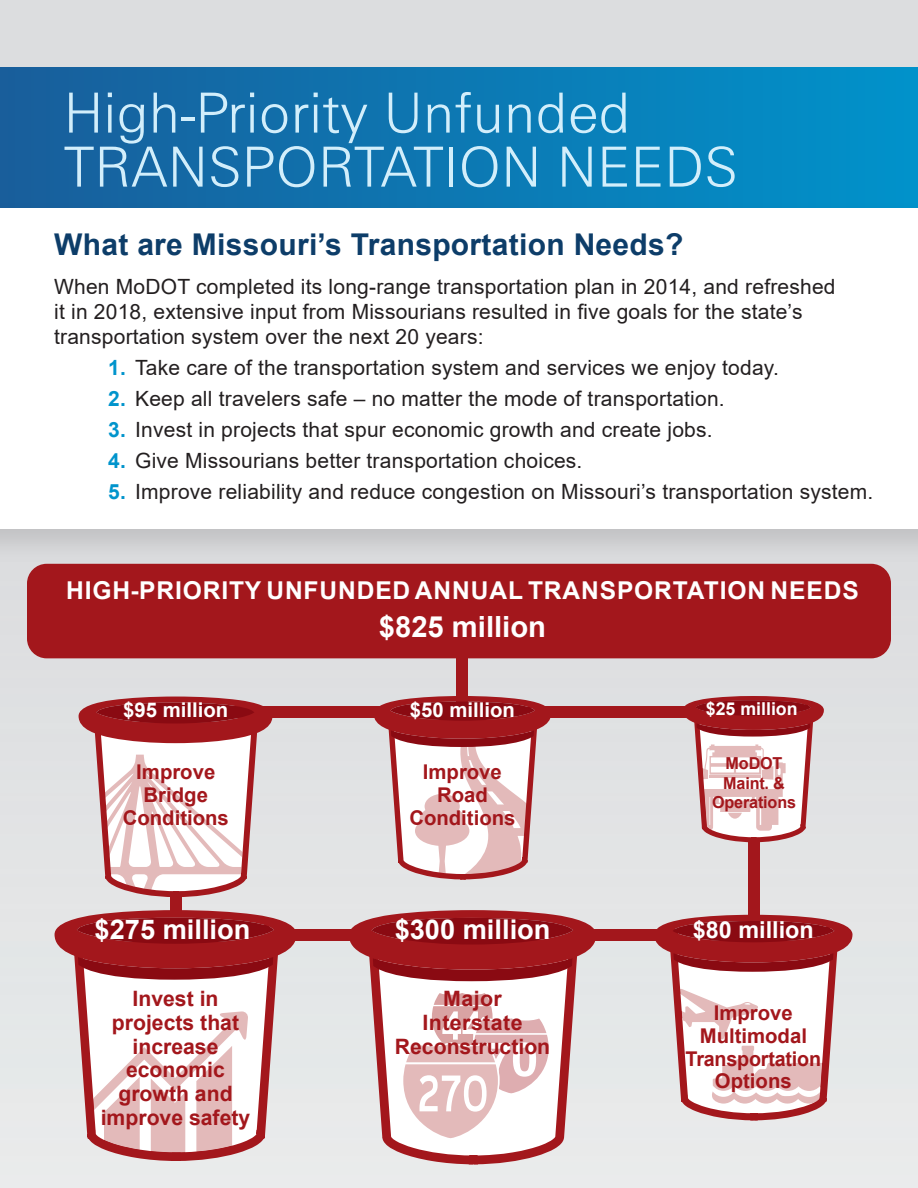
<style>
.page{position:relative;width:918px;height:1188px;background:#dcdddf}
.page>*{position:absolute;margin:0;border:0;box-sizing:border-box;transform-origin:0 0}
.Paragraph_Style_2{font:300 55.5px "Zurich BT";color:#d2eefb}
.t1{font:700 30px "Arial";letter-spacing:.01em;color:#0d3d69}
.t2{font:700 29.25px "Arial";color:#fff}
.t3{font:700 27.15px "Arial";color:#fff}
.t4{font:700 24.6px "Arial";letter-spacing:.035em;color:#fff}
.t5{font:700 23.4px "Arial";color:#fff}
.t6{font:700 21.15px/23.9px "Arial";color:#a3171c;text-align:center}
.t7{font:21px/25.2px "Arial";letter-spacing:.01em;color:#231f20}
.t8{font:700 20.25px/22.8px "Arial";color:#a3171c;text-align:center}
.t9{font:700 20.25px "Arial";color:#fff}
.t10{font:700 17.85px "Arial";color:#fff}
.t11{font:700 16.5px/19px "Arial";letter-spacing:-.01em;color:#a3171c;text-align:center}
.s1{font-weight:700;color:#0094cc}
</style>
<div class="page">
<div style="left:0;top:68px;width:918px;height:140px;background:linear-gradient(to right,#195e9b,#0192cb)"></div>
<div style="left:0;top:529px;width:918px;height:659px;background:#e3e4e5"></div>
<svg style="left:350px;top:910px;width:245px;height:250px"></svg>
<div style="left:0;top:199px;width:918px;height:366px;background:#231f20;opacity:.15"></div>
<div style="left:0;top:208px;width:918px;height:321px;background:#fff"></div>
<div style="left:27px;top:564px;width:864px;height:94px;background:#a3171c;border-radius:20px"></div>
<div style="left:457px;top:658px;width:11px;height:54px;background:#a3171c"></div>
<div style="left:170px;top:879px;width:11px;height:36px;background:#a3171c"></div>
<div style="left:748px;top:831px;width:12px;height:108px;background:#a3171c"></div>
<div style="left:236px;top:707px;width:44px;height:11px;background:#a3171c"></div>
<div style="left:540px;top:707px;width:153px;height:11px;background:#a3171c"></div>
<div style="left:279px;top:707px;width:108px;height:11px;background:#a3171c"></div>
<div style="left:584px;top:929px;width:94px;height:12px;background:#a3171c"></div>
<div style="left:287px;top:929px;width:75px;height:12px;background:#a3171c"></div>
<svg style="left:79px;top:697px;width:194px;height:200px"></svg>
<svg style="left:374px;top:696px;width:177px;height:183px"></svg>
<svg style="left:683px;top:696px;width:141px;height:146px"></svg>
<svg style="left:55px;top:910px;width:240px;height:247px"></svg>
<svg style="left:655px;top:915px;width:198px;height:205px"></svg>
<p class="Paragraph_Style_2" style="left:64px;top:79px;width:568px">High-Priority Unfunded</p>
<p class="Paragraph_Style_2" style="left:64px;top:133px;width:676px">TRANSPORTATION NEEDS</p>
<p class="t1" style="left:54px;top:224px;width:631px">What are Missouri’s Transportation Needs?</p>
<p class="t7" style="left:54px;top:274px;width:783px">When MoDOT completed its long-range transportation plan in 2014, and refreshed it in 2018, extensive input from Missourians resulted in five goals for the state’s transportation system over the next 20 years:</p>
<p class="t7" style="left:108px;top:355px;width:672px"><span class="s1">1.</span> Take care of the transportation system and services we enjoy today.</p>
<p class="t7" style="left:108px;top:386px;width:618px"><span class="s1">2.</span> Keep all travelers safe – no matter the mode of transportation.</p>
<p class="t7" style="left:108px;top:417px;width:606px"><span class="s1">3.</span> Invest in projects that spur economic growth and create jobs.</p>
<p class="t7" style="left:108px;top:448px;width:476px"><span class="s1">4.</span> Give Missourians better transportation choices.</p>
<p class="t7" style="left:108px;top:479px;width:767px"><span class="s1">5.</span> Improve reliability and reduce congestion on Missouri’s transportation system.</p>
<p class="t4" style="left:66px;top:573px;width:794px">HIGH-PRIORITY UNFUNDED ANNUAL TRANSPORTATION NEEDS</p>
<p class="t2" style="left:379px;top:606px;width:169px">$825 million</p>
<p class="t9" style="left:123px;top:696px;width:107px">$95 million</p>
<p class="t9" style="left:410px;top:696px;width:107px">$50 million</p>
<p class="t10" style="left:706px;top:696px;width:93px">$25 million</p>
<p class="t8" style="left:123px;top:761px;width:108px">Improve<br>Bridge<br>Conditions</p>
<p class="t8" style="left:409px;top:761px;width:108px">Improve<br>Road<br>Conditions</p>
<p class="t11" style="left:712px;top:754px;width:85px">MoDOT<br>Maint. &amp;<br>Operations</p>
<p class="t3" style="left:95px;top:911px;width:157px">$275 million</p>
<p class="t3" style="left:395px;top:911px;width:157px">$300 million</p>
<p class="t5" style="left:693px;top:913px;width:122px">$80 million</p>
<p class="t6" style="left:101px;top:987px;width:151px">Invest in projects that increase economic growth and improve safety</p>
<p class="t6" style="left:395px;top:987px;width:157px">Major<br>Interstate<br>Reconstruction</p>
<p class="t8" style="left:686px;top:1002px;width:137px">Improve<br>Multimodal<br>Transportation<br>Options</p>
</div>
